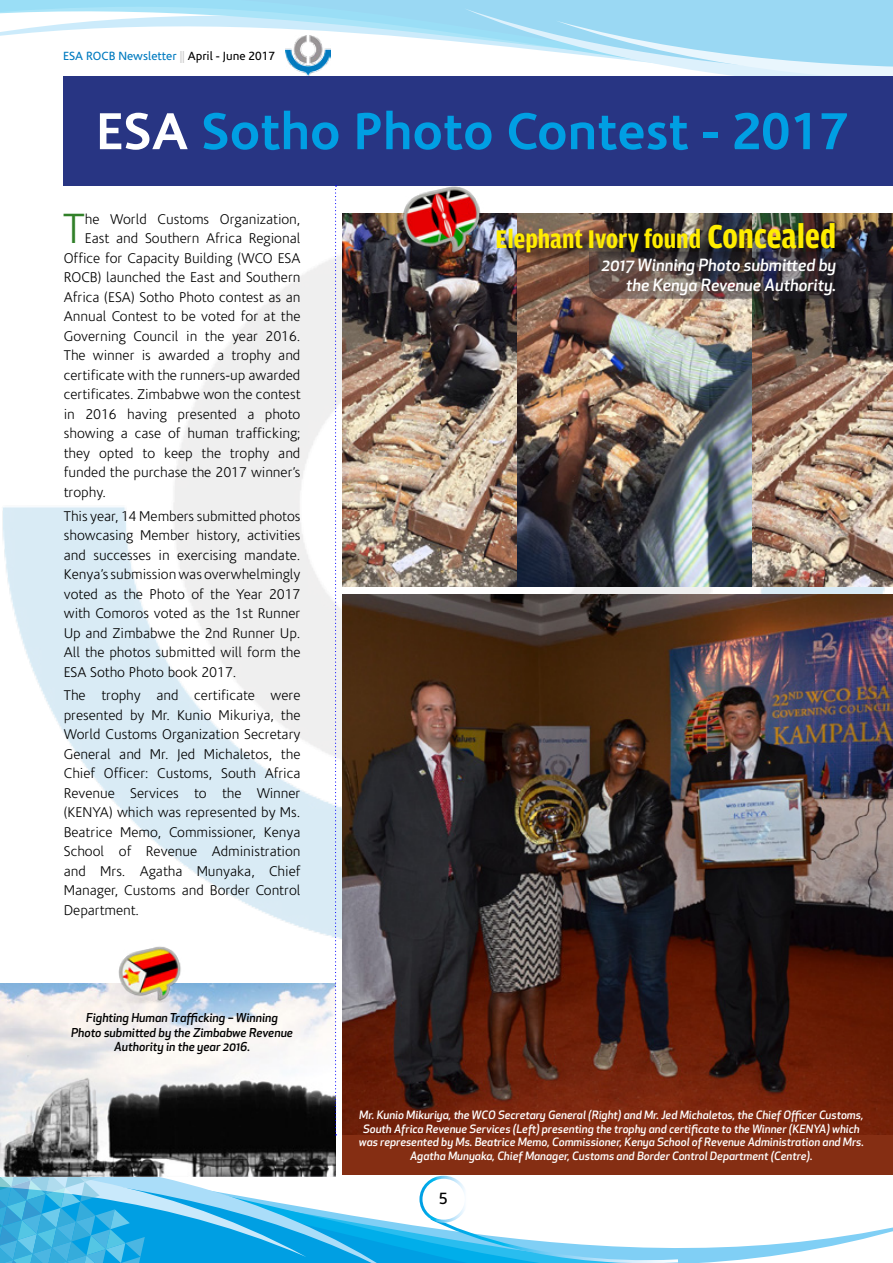
<style>
.page{position:relative;width:893px;height:1263px;background:#fff}
.page>*{position:absolute;margin:0;border:0;box-sizing:border-box;transform-origin:0 0}
.t1{font:700 52.5px "Corisande";color:#009fe3}
.t2{font:300 42.75px "Corisande";color:#318029}
.t3{font:700 27.15px "Amplitude Cond";color:#ffed00}
.t4{font:italic 500 16.5px/19.8px "Apex New";color:#fff;text-align:right}
.t5{font:16.5px "Corisande";color:#000}
.t6{font:300 14.25px/19.5px "Corisande";color:#000;text-align:justify}
.t7{font:italic 500 12px/14.4px "Apex New";color:#000;text-align:center}
.t8{font:12px "Corisande";color:#007bc0}
.t9{font:italic 500 11.25px/13.5px "Apex New";color:#fff;text-align:center}
.s1{color:#cecece}
.s2{color:#000}
.s3{color:#fff}
.s4{font-size:35.1px}
</style>
<div class="page">
<img style="left:2px;top:255px;width:891px;height:729px">
<svg style="left:398px;top:1175px;width:495px;height:88px"></svg>
<svg style="left:306px;top:1135px;width:92px;height:128px"></svg>
<svg style="left:428px;top:1215px;width:253px;height:48px"></svg>
<div style="left:419px;top:1176px;width:49px;height:47px;border:3px solid #fff;border-radius:50%"></div>
<svg style="left:0;top:0;width:893px;height:83px"></svg>
<svg style="left:464px;top:8px;width:429px;height:69px"></svg>
<svg style="left:0;top:1177px;width:306px;height:86px;background:#56bde9"></svg>
<div style="left:342px;top:1134px;width:551px;height:41px;background:#852e13"></div>
<div style="left:64px;top:77px;width:829px;height:109px;background:#283583"></div>
<img style="left:0;top:984px;width:336px;height:193px">
<img style="left:342px;top:595px;width:551px;height:540px">
<img style="left:105px;top:940px;width:93px;height:69px">
<svg style="left:335px;top:185px;width:2px;height:950px"></svg>
<img style="left:342px;top:214px;width:175px;height:372px">
<img style="left:751px;top:214px;width:142px;height:372px">
<img style="left:517px;top:214px;width:234px;height:372px">
<div style="left:499px;top:224px;width:352px;height:44px;background:#000;opacity:.75"></div>
<svg style="left:589px;top:252px;width:304px;height:47px;background:#463d3e"></svg>
<img style="left:386px;top:186px;width:115px;height:78px">
<p class="t8" style="left:63px;top:49px;width:213px">ESA ROCB Newsletter <span class="s1">||</span> <span class="s2">April - June 2017</span></p>
<h1 class="t1" style="left:96px;top:101px;width:753px"><span class="s3">ESA</span> Sotho Photo Contest - 2017</h1>
<h2 class="t2" style="left:63px;top:206px;width:23px">T</h2>
<p class="t6" style="left:85px;top:210px;width:217px">he World Customs Organization,</p>
<p class="t6" style="left:85px;top:229px;width:217px">East and Southern Africa Regional</p>
<p class="t6" style="left:64px;top:249px;width:238px">Office for Capacity Building (WCO ESA</p>
<p class="t6" style="left:64px;top:268px;width:238px">ROCB) launched the East and Southern</p>
<p class="t6" style="left:64px;top:288px;width:238px">Africa (ESA) Sotho Photo contest as an</p>
<p class="t6" style="left:64px;top:307px;width:238px">Annual Contest to be voted for at the</p>
<p class="t6" style="left:64px;top:327px;width:238px">Governing Council in the year 2016.</p>
<p class="t6" style="left:64px;top:346px;width:238px">The winner is awarded a trophy and</p>
<p class="t6" style="left:64px;top:366px;width:238px">certificate with the runners-up awarded</p>
<p class="t6" style="left:64px;top:385px;width:238px">certificates. Zimbabwe won the contest</p>
<p class="t6" style="left:64px;top:405px;width:238px">in 2016 having presented a photo</p>
<p class="t6" style="left:64px;top:424px;width:238px">showing a case of human trafficking;</p>
<p class="t6" style="left:64px;top:444px;width:238px">they opted to keep the trophy and</p>
<p class="t6" style="left:64px;top:463px;width:238px">funded the purchase the 2017 winner’s</p>
<p class="t6" style="left:64px;top:483px;width:44px">trophy.</p>
<p class="t6" style="left:64px;top:506px;width:238px">This year, 14 Members submitted photos showcasing Member history, activities and successes in exercising mandate.<br>Kenya’s submission was overwhelmingly voted as the Photo of the Year 2017 with Comoros voted as the 1st Runner Up and Zimbabwe the 2nd Runner Up.<br>All the photos submitted will form the ESA Sotho Photo book 2017.</p>
<p class="t6" style="left:64px;top:686px;width:238px">The trophy and certificate were presented by Mr. Kunio Mikuriya, the World Customs Organization Secretary General and Mr. Jed Michaletos, the Chief Officer: Customs, South Africa Revenue Services to the Winner (KENYA) which was represented by Ms.<br>Beatrice Memo, Commissioner, Kenya School of Revenue Administration and Mrs. Agatha Munyaka, Chief Manager, Customs and Border Control Department.</p>
<p class="t7" style="left:71px;top:1010px;width:223px">Fighting Human Trafficking – Winning<br>Photo submitted by the Zimbabwe Revenue<br>Authority in the year 2016.</p>
<h3 class="t3" style="left:496px;top:224px;width:342px">Elephant Ivory found <span class="s4">Concealed</span></h3>
<p class="t4" style="left:601px;top:255px;width:236px">2017 Winning Photo submitted by the Kenya Revenue Authority.</p>
<p class="t9" style="left:359px;top:1108px;width:506px">Mr. Kunio Mikuriya, the WCO Secretary General (Right) and Mr. Jed Michaletos, the Chief Officer Customs, South Africa Revenue Services (Left) presenting the trophy and certificate to the Winner (KENYA) which was represented by Ms. Beatrice Memo, Commissioner, Kenya School of Revenue Administration and Mrs.<br>Agatha Munyaka, Chief Manager, Customs and Border Control Department (Centre).</p>
<p class="t5" style="left:439px;top:1189px;width:11px">5</p>
</div>
